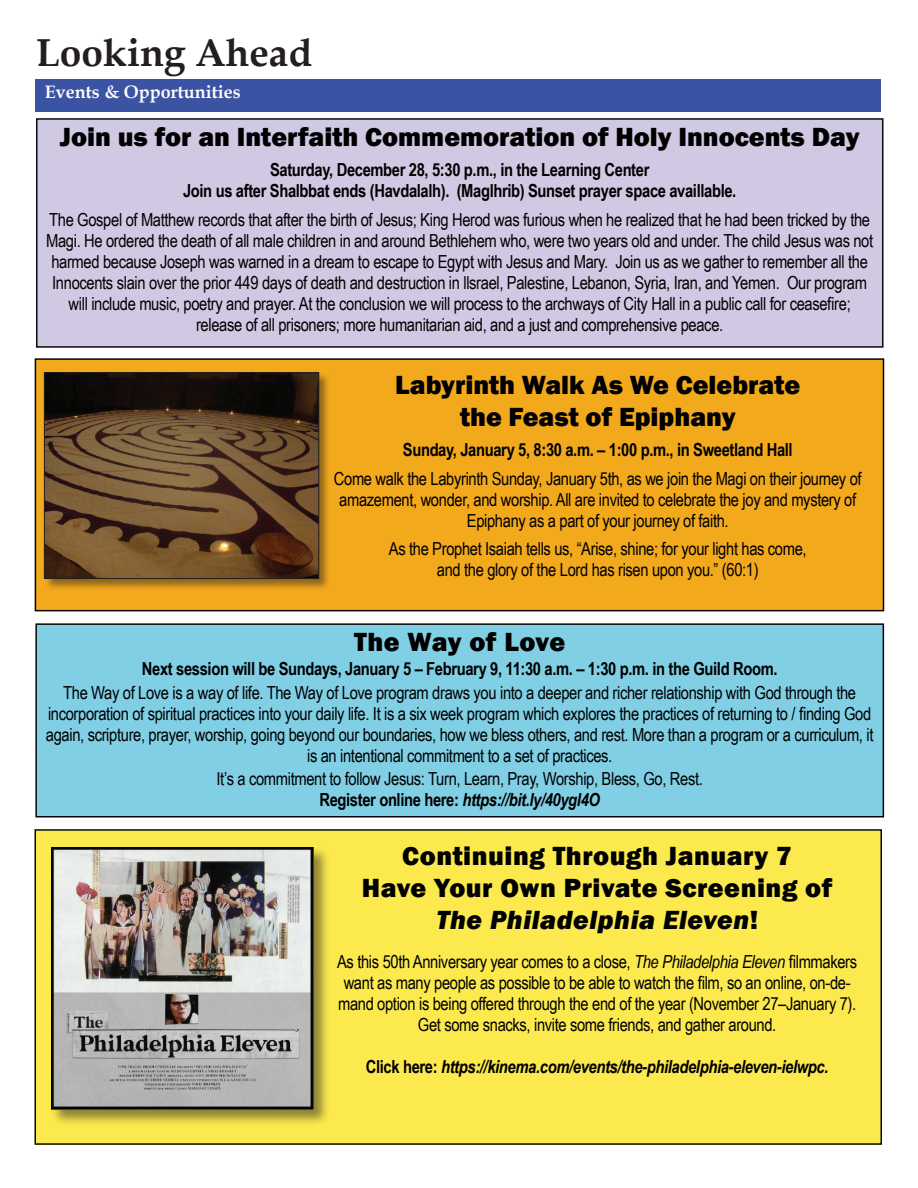
<style>
.page{position:relative;width:918px;height:1188px;background:#fff}
.page>*{position:absolute;margin:0;border:0;box-sizing:border-box;transform-origin:0 0}
.t1{font:700 39px "Book Antiqua";color:#231f20}
.t2{font:800 27px/32.4px "Franklin Gothic";color:#000;text-align:center}
.t3{font:800 27px/32.4px "Franklin Gothic";letter-spacing:.02em;color:#000;text-align:center}
.t4{font:18px/21px "Arial Narrow";letter-spacing:-.02em;color:#000;text-align:center}
.t5{font:700 18px/21px "Arial Narrow";letter-spacing:-.02em;color:#000;text-align:center}
.t6{font:italic 700 18px "Arial Narrow";letter-spacing:-.02em;color:#000}
.t7{font:700 18px "Book Antiqua";color:#fefcfa}
.s1{font-weight:700}
.s2{font-weight:700;font-style:italic}
.s3{font-style:italic}
.s4{font-style:normal}
</style>
<div class="page">
<div style="left:35px;top:80px;width:846px;height:32px;background:#3a53a3"></div>
<div style="left:35px;top:830px;width:846px;height:314px;background:#fbe94e"></div>
<div style="left:34px;top:829px;width:848px;height:316px;border:2px solid #080c09"></div>
<div style="left:50px;top:846px;width:281px;height:281px;background:#231f20;opacity:.5"></div>
<img style="left:51px;top:847px;width:263px;height:263px">
<div style="left:37px;top:119px;width:846px;height:228px;background:#d1c9e3"></div>
<div style="left:36px;top:118px;width:848px;height:230px;border:2px solid #070a0a"></div>
<div style="left:36px;top:624px;width:847px;height:193px;background:#81cfe5"></div>
<div style="left:35px;top:623px;width:849px;height:195px;border:2px solid #040507"></div>
<div style="left:35px;top:359px;width:849px;height:252px;background:#f3a91c"></div>
<div style="left:35px;top:358px;width:849px;height:253px;border:2px solid #040507"></div>
<div style="left:44px;top:372px;width:287px;height:218px;background:#231f20;opacity:.48"></div>
<img style="left:46px;top:375px;width:271px;height:202px">
<div style="left:44px;top:373px;width:275px;height:206px;border:1px solid #231f20"></div>
<h1 class="t1" style="left:36px;top:26px;width:278px">Looking Ahead</h1>
<p class="t7" style="left:45px;top:80px;width:197px">Events &amp; Opportunities</p>
<h2 class="t2" style="left:60px;top:121px;width:801px">Join us for an Interfaith Commemoration of Holy Innocents Day</h2>
<p class="t5" style="left:183px;top:158px;width:555px">Saturday, December 28, 5:30 p.m., in the Learning Center<br>Join us after Shalbbat ends (Havdalalh). (Maglhrib) Sunset prayer space availlable.</p>
<p class="t4" style="left:46px;top:208px;width:829px">The Gospel of Matthew records that after the birth of Jesus; King Herod was furious when he realized that he had been tricked by the Magi. He ordered the death of all male children in and around Bethlehem who, were two years old and under. The child Jesus was not harmed because Joseph was warned in a dream to escape to Egypt with Jesus and Mary. Join us as we gather to remember all the Innocents slain over the prior 449 days of death and destruction in llsrael, Palestine, Lebanon, Syria, Iran, and Yemen. Our program will include music, poetry and prayer. At the conclusion we will process to the archways of City Hall in a public call for ceasefire; release of all prisoners; more humanitarian aid, and a just and comprehensive peace.</p>
<h2 class="t2" style="left:395px;top:368px;width:406px">Labyrinth Walk As We Celebrate the Feast of Epiphany</h2>
<p class="t5" style="left:403px;top:438px;width:391px">Sunday, January 5, 8:30 a.m. – 1:00 p.m., in Sweetland Hall</p>
<p class="t4" style="left:334px;top:467px;width:529px">Come walk the Labyrinth Sunday, January 5th, as we join the Magi on their journey of amazement, wonder, and worship. All are invited to celebrate the joy and mystery of<br>Epiphany as a part of your journey of faith.</p>
<p class="t4" style="left:389px;top:538px;width:419px">As the Prophet Isaiah tells us, “Arise, shine; for your light has come, and the glory of the Lord has risen upon you.” (60:1)</p>
<h2 class="t2" style="left:354px;top:626px;width:212px">The Way of Love</h2>
<p class="t5" style="left:142px;top:658px;width:637px">Next session will be Sundays, January 5 – February 9, 11:30 a.m. – 1:30 p.m. in the Guild Room.</p>
<p class="t4" style="left:46px;top:682px;width:829px">The Way of Love is a way of life. The Way of Love program draws you into a deeper and richer relationship with God through the incorporation of spiritual practices into your daily life. It is a six week program which explores the practices of returning to / finding God again, scripture, prayer, worship, going beyond our boundaries, how we bless others, and rest. More than a program or a curriculum, it is an intentional commitment to a set of practices.<br>It’s a commitment to follow Jesus: Turn, Learn, Pray, Worship, Bless, Go, Rest.<br><span class="s1">Register online here:</span> <span class="s2">https://bit.ly/40ygl4O</span></p>
<h2 class="t3" style="left:362px;top:839px;width:472px">Continuing Through January 7<br>Have Your Own Private Screening of<br><span class="s3">The Philadelphia Eleven</span>!</h2>
<p class="t4" style="left:337px;top:951px;width:522px">As this 50th Anniversary year comes to a close, <span class="s3">The Philadelphia Eleven</span> filmmakers want as many people as possible to be able to watch the film, so an online, on-de&shy;mand option is being offered through the end of the year (November 27–January 7).<br>Get some snacks, invite some friends, and gather around.</p>
<p class="t6" style="left:366px;top:1053px;width:464px"><span class="s4">Click here:</span> https://kinema.com/events/the-philadelphia-eleven-ielwpc.</p>
</div>
